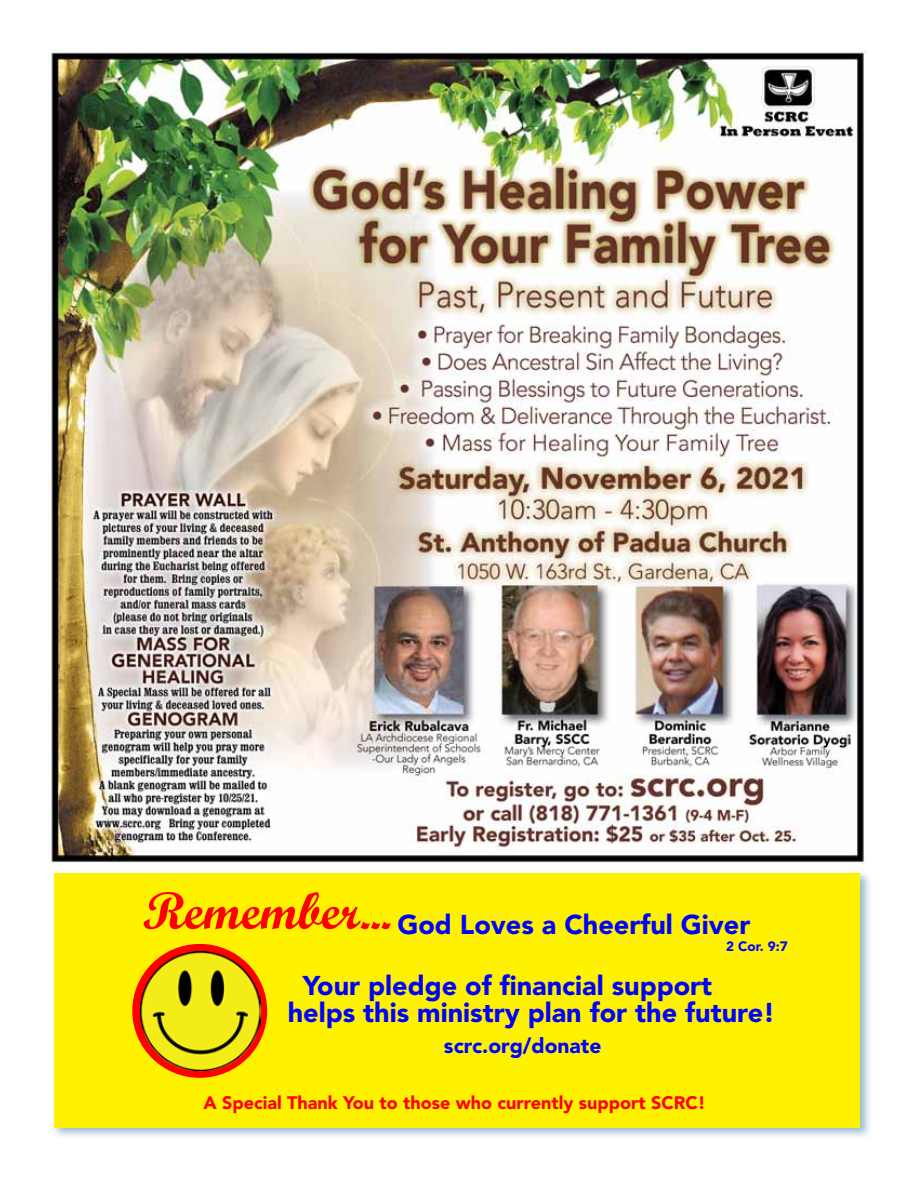
<style>
.page{position:relative;width:918px;height:1188px;background:#fff}
.page>*{position:absolute;margin:0;border:0;box-sizing:border-box;transform-origin:0 0}
.t1{font:52.5px "Script MT Bold";color:#f00}
.t2{font:900 27px/27px "Avenir LT Std";color:#00f}
.t3{font:900 21px "Avenir LT Std";color:#00f}
.t4{font:900 18px "Avenir LT Std";color:#f00}
.t5{font:900 13.5px "Avenir LT Std";color:#00f}
</style>
<div class="page">
<div style="left:51px;top:870px;width:821px;height:270px;background:#78a6bf;opacity:.75"></div>
<div style="left:54px;top:873px;width:806px;height:255px;background:#fff200"></div>
<div style="left:133px;top:945px;width:133px;height:132px;background:#f00;border-radius:50%"></div>
<img style="left:141px;top:952px;width:119px;height:119px">
<img style="left:49px;top:50px;width:816px;height:813px">
<h1 class="t1" style="left:143px;top:879px;width:250px">Remember...</h1>
<p class="t2" style="left:397px;top:911px;width:354px">God Loves a Cheerful Giver</p>
<p class="t5" style="left:726px;top:938px;width:63px">2 Cor. 9:7</p>
<p class="t2" style="left:288px;top:972px;width:489px;text-indent:15px">Your pledge of financial support helps this ministry plan for the future!</p>
<p class="t3" style="left:444px;top:1033px;width:159px">scrc.org/donate</p>
<p class="t4" style="left:204px;top:1092px;width:504px">A Special Thank You to those who currently support SCRC!</p>
</div>
